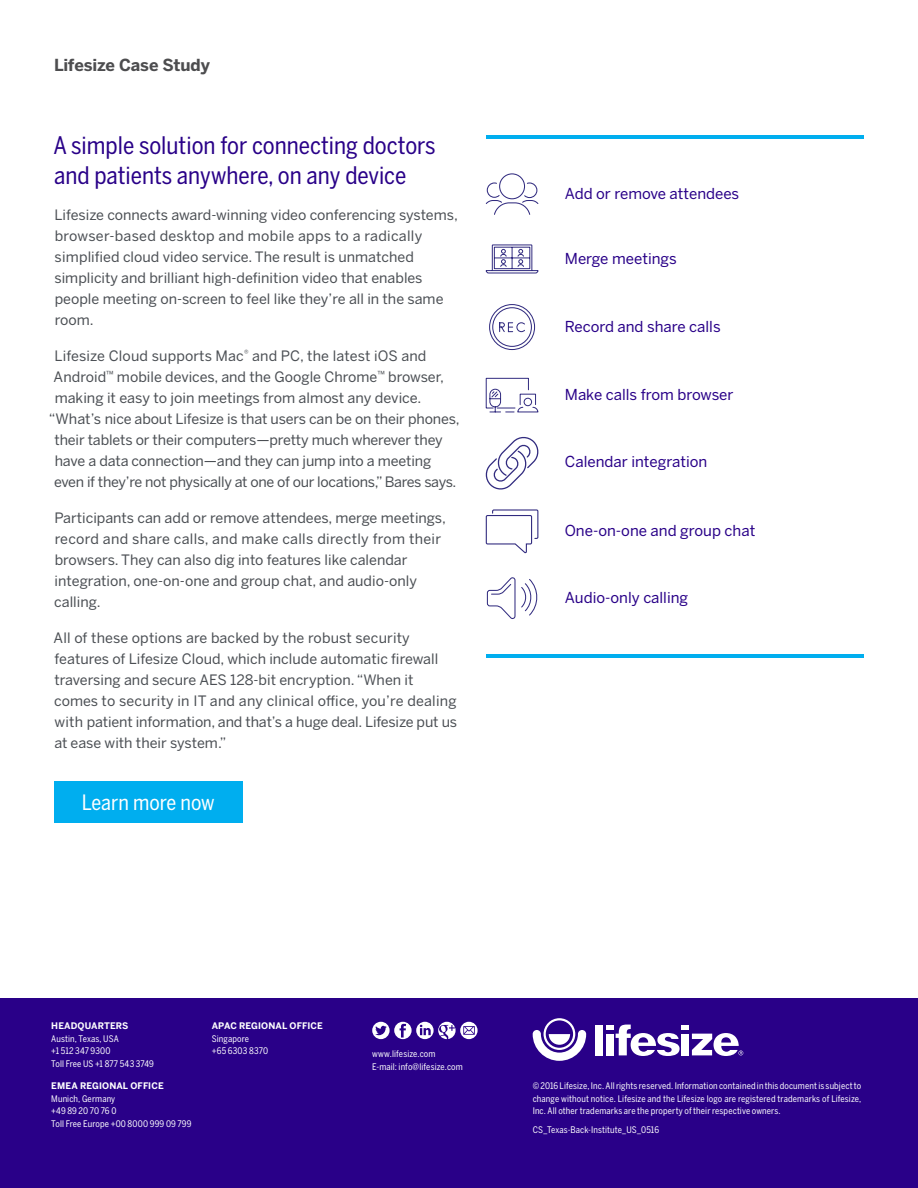
<style>
.page{position:relative;width:918px;height:1188px;background:#fff}
.page>*{position:absolute;margin:0;border:0;box-sizing:border-box;transform-origin:0 0}
.t1{font:24px/30px "Benton Sans Cond";color:#290088}
.t2{font:21px "Benton Sans Cond";color:#fff}
.t3{font:700 16.5px "Benton Sans";letter-spacing:-.01em;color:#4d4d4f}
.t4{font:15px "Benton Sans";color:#290088}
.t5{font:14.25px/21px "Benton Sans";color:#4b4f54}
.t6{font:14.25px "Benton Sans";letter-spacing:-.02em;color:#4b4f54}
.t7{font:9px/12.8px "Benton Sans Cond";letter-spacing:.015em;color:#fff}
.t8{font:700 9px "Benton Sans";letter-spacing:.01em;color:#fff}
</style>
<div class="page">
<hr style="left:486px;top:654px;width:377px;height:4px;background:#00aeef">
<div style="left:499px;top:173px;width:26px;height:26px;border:1px solid #312b7f;border-radius:50%"></div>
<svg style="left:486px;top:182px;width:52px;height:33px"></svg>
<svg style="left:486px;top:244px;width:52px;height:29px"></svg>
<svg style="left:489px;top:304px;width:46px;height:46px"></svg>
<svg style="left:486px;top:378px;width:52px;height:34px"></svg>
<svg style="left:486px;top:437px;width:52px;height:53px"></svg>
<svg style="left:486px;top:509px;width:52px;height:44px"></svg>
<svg style="left:487px;top:577px;width:50px;height:42px"></svg>
<hr style="left:486px;top:135px;width:377px;height:3px;background:#00aeef">
<div style="left:54px;top:782px;width:189px;height:41px;background:#00aeef"></div>
<div style="left:0;top:998px;width:918px;height:190px;background:#290088"></div>
<svg style="left:372px;top:1022px;width:106px;height:17px"></svg>
<svg style="left:533px;top:1018px;width:53px;height:43px"></svg>
<div style="left:606px;top:1025px;width:8px;height:5px;background:#fff"></div>
<div style="left:606px;top:1034px;width:8px;height:21px;background:#fff"></div>
<div style="left:595px;top:1025px;width:8px;height:30px;background:#fff"></div>
<svg style="left:616px;top:1025px;width:127px;height:31px"></svg>
<p class="t3" style="left:54px;top:55px;width:157px">Lifesize Case Study</p>
<h1 class="t1" style="left:54px;top:130px;width:383px">A simple solution for connecting doctors and patients anywhere, on any device</h1>
<p class="t5" style="left:54px;top:204px;width:405px">Lifesize connects award-winning video conferencing systems, browser-based desktop and mobile apps to a radically simplified cloud video service. The result is unmatched simplicity and brilliant high-definition video that enables people meeting on-screen to feel like they’re all in the same room.</p>
<p class="t5" style="left:55px;top:345px;width:373px">Lifesize Cloud supports Mac<sup>®</sup> and PC, the latest iOS and</p>
<p class="t5" style="left:54px;top:366px;width:392px">Android<sup>™</sup> mobile devices, and the Google Chrome<sup>™</sup> browser,</p>
<p class="t5" style="left:55px;top:387px;width:368px">making it easy to join meetings from almost any device.</p>
<p class="t5" style="left:49px;top:408px;width:412px">“What’s nice about Lifesize is that users can be on their phones,</p>
<p class="t5" style="left:54px;top:429px;width:390px">their tablets or their computers—pretty much wherever they</p>
<p class="t5" style="left:55px;top:450px;width:378px">have a data connection—and they can jump into a meeting</p>
<p class="t6" style="left:54px;top:473px;width:404px">even if they’re not physically at one of our locations,” Bares says.</p>
<p class="t5" style="left:54px;top:507px;width:393px">Participants can add or remove attendees, merge meetings, record and share calls, and make calls directly from their browsers. They can also dig into features like calendar integration, one-on-one and group chat, and audio-only calling.</p>
<p class="t5" style="left:54px;top:627px;width:405px">All of these options are backed by the robust security features of Lifesize Cloud, which include automatic firewall traversing and secure AES 128-bit encryption. “When it comes to security in IT and any clinical office, you’re dealing with patient information, and that’s a huge deal. Lifesize put us at ease with their system.”</p>
<h2 class="t2" style="left:82px;top:790px;width:134px">Learn more now</h2>
<p class="t4" style="left:565px;top:185px;width:176px">Add or remove attendees</p>
<p class="t4" style="left:565px;top:249px;width:113px">Merge meetings</p>
<p class="t4" style="left:565px;top:317px;width:157px">Record and share calls</p>
<p class="t4" style="left:565px;top:385px;width:170px">Make calls from browser</p>
<p class="t4" style="left:565px;top:453px;width:144px">Calendar integration</p>
<p class="t4" style="left:565px;top:522px;width:192px">One-on-one and group chat</p>
<p class="t4" style="left:565px;top:589px;width:125px">Audio-only calling</p>
<p class="t8" style="left:51px;top:1020px;width:79px">HEADQUARTERS</p>
<p class="t7" style="left:51px;top:1032px;width:104px">Austin, Texas, USA<br>+1 512 347 9300<br>Toll Free US +1 877 543 3749</p>
<p class="t8" style="left:51px;top:1080px;width:114px">EMEA REGIONAL OFFICE</p>
<p class="t7" style="left:51px;top:1092px;width:142px">Munich, Germany<br>+49 89 20 70 76 0<br>Toll Free Europe +00 8000 999 09 799</p>
<p class="t8" style="left:212px;top:1020px;width:113px">APAC REGIONAL OFFICE</p>
<p class="t7" style="left:212px;top:1032px;width:58px">Singapore<br>+65 6303 8370</p>
<p class="t7" style="left:372px;top:1047px;width:92px">www.lifesize.com<br>E-mail: info@lifesize.com</p>
<p class="t7" style="left:533px;top:1079px;width:330px;text-align:justify">© 2016 Lifesize, Inc. All rights reserved. Information contained in this document is subject to change without notice. Lifesize and the Lifesize logo are registered trademarks of Lifesize, Inc. All other trademarks are the property of their respective owners.</p>
<p class="t7" style="left:533px;top:1123px;width:128px">CS_Texas-Back-Institute_US_0516</p>
</div>
